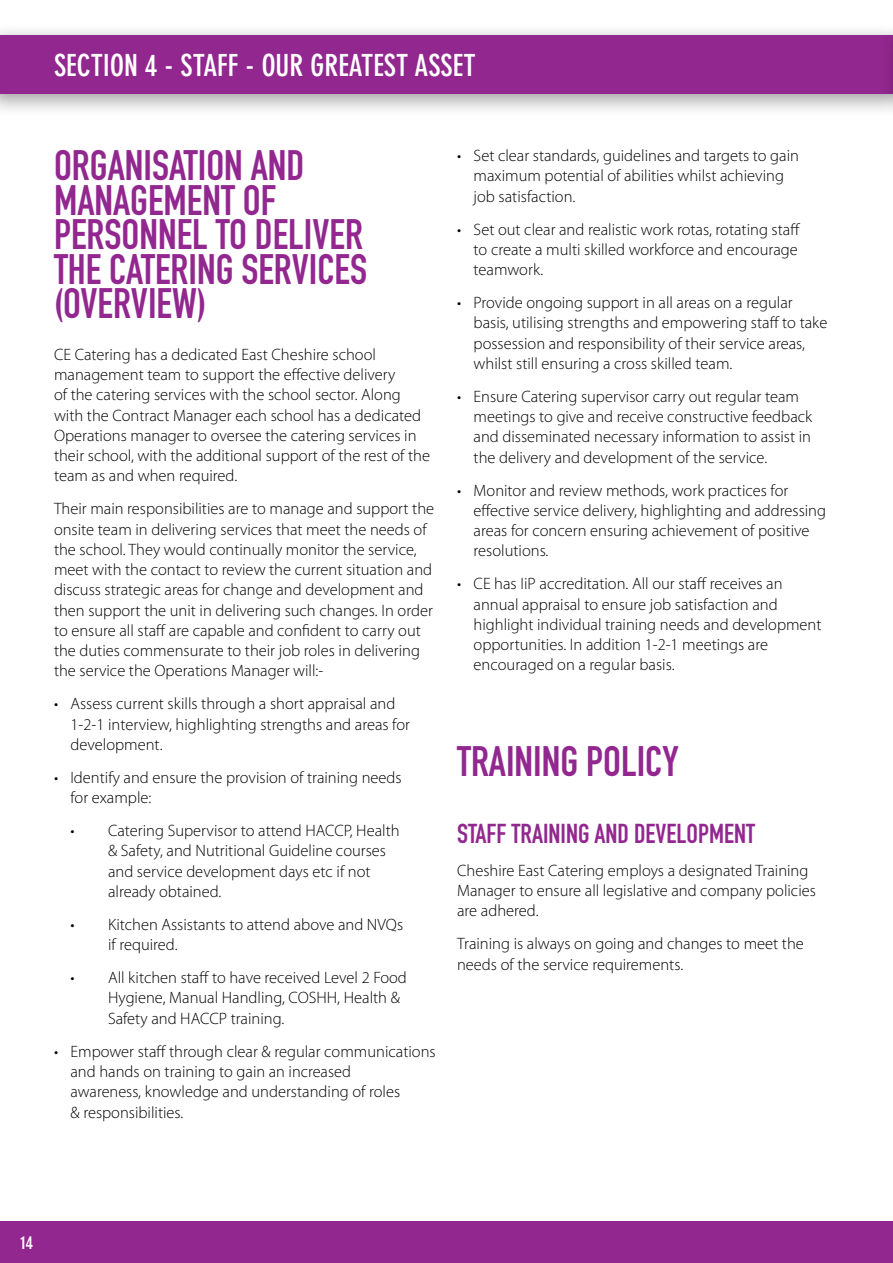
<style>
.page{position:relative;width:893px;height:1263px;background:#fff}
.page>*{position:absolute;margin:0;border:0;box-sizing:border-box;transform-origin:0 0}
.t1{font:42px/34.5px "DIN Engschrift";color:#92278f}
.t2{font:700 condensed 30px "DIN Neuzeit Grotesk";color:#fff}
.t3{font:27px "DIN Engschrift";color:#92278f}
.t4{font:700 condensed 18px "DIN Neuzeit Grotesk";color:#fff}
.t5{font:300 16.5px/20.2px "Myriad Pro";color:#000}
</style>
<div class="page">
<div style="left:0;top:23px;width:893px;height:95px;background:#000;opacity:.4"></div>
<div style="left:0;top:35px;width:893px;height:59px;background:#92278f"></div>
<div style="left:0;top:1222px;width:893px;height:41px;background:#92278f"></div>
<div style="left:880px;top:23px;width:13px;height:95px;background:#000;opacity:.4"></div>
<hr style="left:892px;top:35px;width:1px;height:59px;background:#2e3092">
<h2 class="t2" style="left:54px;top:48px;width:25px">SECTION</h2>
<h2 class="t2" style="left:145px;top:48px;width:60px">4 - STAFF</h2>
<h2 class="t2" style="left:246px;top:48px;width:92px">- OUR GREATEST</h2>
<h2 class="t2" style="left:414px;top:48px;width:27px">ASSET</h2>
<h1 class="t1" style="left:54px;top:149px;width:252px">ORGANISATION AND<br>MANAGEMENT OF<br>PERSONNE</h1>
<h1 class="t1" style="left:54px;top:218px;width:310px;text-indent:138px">L TO DELIVER<br>THE CATERING SERVICES (OVERVIEW)</h1>
<p class="t5" style="left:54px;top:344px;width:378px">CE Catering has a dedicated East Cheshire school management team to support the effective delivery<br>of the catering services with the school sector. Along with the Contract Manager each school has a dedicated Operations manager to oversee the catering services in their school, with the additional support of the rest of the team as and when required.</p>
<p class="t5" style="left:54px;top:499px;width:382px">Their main responsibilities are to manage and support the onsite team in delivering services that meet the needs of the school. They would continually monitor the service, meet with the contact to review the current situation and discuss strategic areas for change and development and then support the unit in delivering such changes. In order to ensure all staff are capable and confident to carry out the duties commensurate to their job roles in delivering the service the Operations Manager will:-</p>
<p class="t5" style="left:70px;top:693px;width:341px;text-indent:-16px">• Assess current skills through a short appraisal and<br>1-2-1 interview, highlighting strengths and areas for development.</p>
<p class="t5" style="left:70px;top:767px;width:333px;text-indent:-16px">• Identify and ensure the provision of training needs for example:</p>
<p class="t5" style="left:108px;top:820px;width:293px;text-indent:-38px">• Catering Supervisor to attend HACCP, Health &amp; Safety, and Nutritional Guideline courses and service development days etc if not already obtained.</p>
<p class="t5" style="left:108px;top:914px;width:297px;text-indent:-38px">• Kitchen Assistants to attend above and NVQs if required.</p>
<p class="t5" style="left:108px;top:967px;width:300px;text-indent:-38px">• All kitchen staff to have received Level 2 Food<br>Hygiene, Manual Handling, COSHH, Health &amp;<br>Safety and HACCP training.</p>
<p class="t5" style="left:70px;top:1041px;width:367px;text-indent:-16px">• Empower staff through clear &amp; regular communications and hands on training to gain an increased<br>awareness, knowledge and understanding of roles<br>&amp; responsibilities.</p>
<p class="t5" style="left:474px;top:145px;width:327px;text-indent:-16px">• Set clear standards, guidelines and targets to gain maximum potential of abilities whilst achieving job satisfaction.</p>
<p class="t5" style="left:474px;top:219px;width:328px;text-indent:-16px">• Set out clear and realistic work rotas, rotating staff to create a multi skilled workforce and encourage teamwork.</p>
<p class="t5" style="left:474px;top:292px;width:355px;text-indent:-16px">• Provide ongoing support in all areas on a regular basis, utilising strengths and empowering staff to take possession and responsibility of their service areas, whilst still ensuring a cross skilled team.</p>
<p class="t5" style="left:474px;top:386px;width:340px;text-indent:-16px">• Ensure Catering supervisor carry out regular team meetings to give and receive constructive feedback and disseminated necessary information to assist in the delivery and development of the service.</p>
<p class="t5" style="left:474px;top:480px;width:354px;text-indent:-16px">• Monitor and review methods, work practices for effective service delivery, highlighting and addressing areas for concern ensuring achievement of positive resolutions.</p>
<p class="t5" style="left:474px;top:574px;width:349px;text-indent:-16px">• CE has IiP accreditation. All our staff receives an annual appraisal to ensure job satisfaction and highlight individual training needs and development opportunities. In addition 1-2-1 meetings are encouraged on a regular basis.</p>
<h1 class="t1" style="left:457px;top:745px;width:223px">TRAINING POLICY</h1>
<h3 class="t3" style="left:457px;top:817px;width:278px">STAFF TRAINING AND DEVELOPMENT</h3>
<p class="t5" style="left:457px;top:860px;width:360px">Cheshire East Catering employs a designated Training<br>Manager to ensure all legislative and company policies are adhered.</p>
<p class="t5" style="left:457px;top:933px;width:348px">Training is always on going and changes to meet the needs of the service requirements.</p>
<p class="t4" style="left:21px;top:1232px;width:14px">14</p>
</div>
